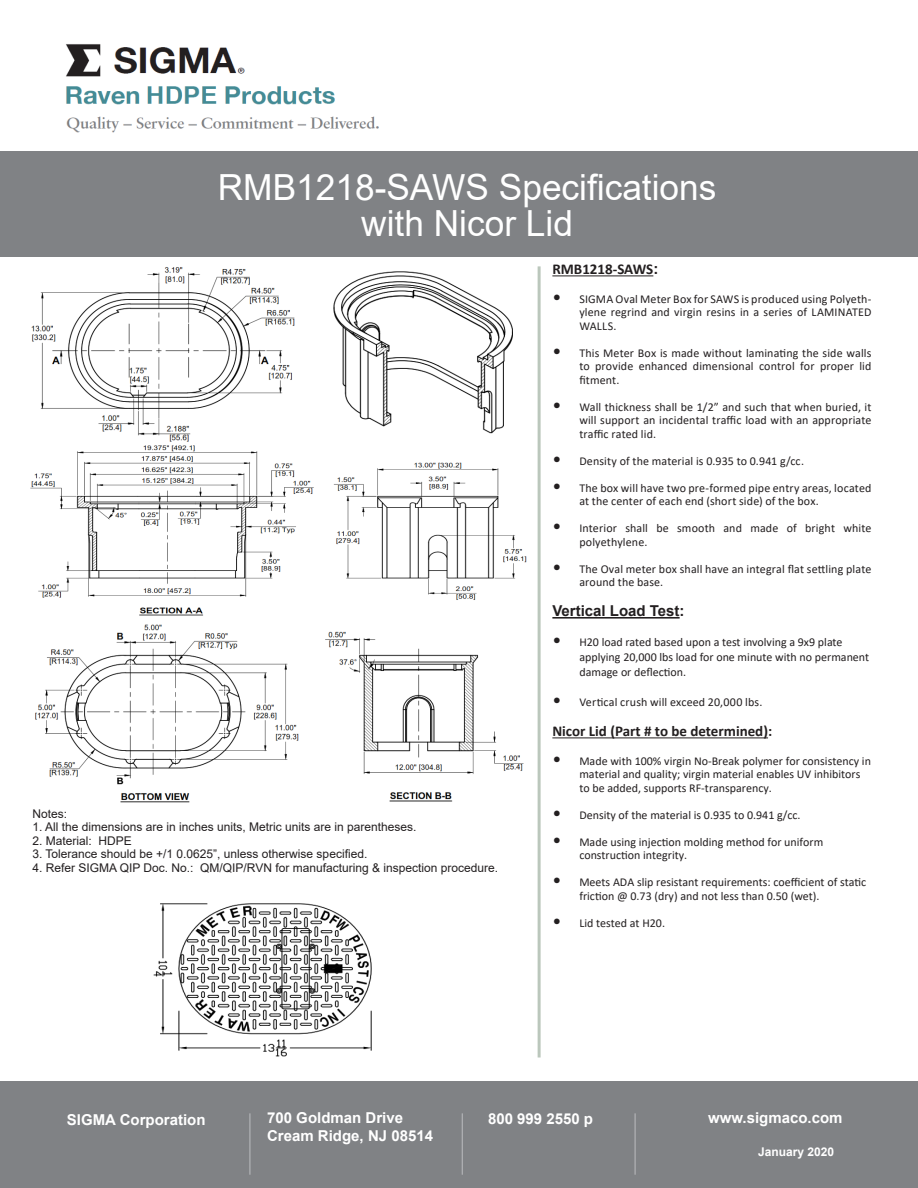
<style>
.page{position:relative;width:918px;height:1188px;background:#fff}
.page>*{position:absolute;margin:0;border:0;box-sizing:border-box;transform-origin:0 0}
.t1{font:36px "Arial";color:#fff}
.t2{font:700 15px "Arial";color:#fff}
.Locations_List{font:700 15px "Calibri";color:#231f20}
.Locations_List-2{font:700 15px "Arial";color:#231f20}
.t3{font:12px/13.5px "Calibri";color:#231f20}
.Locations_List-3{font:12px "Arial";color:#231f20}
.Locations_List-4{font:700 12px "Arial";color:#fff}
.s1{font-family:"Arial"}
.s2{font-size:18px}
</style>
<div class="page">
<img style="left:66px;top:44px;width:313px;height:89px">
<div style="left:0;top:151px;width:918px;height:106px;background:#808285"></div>
<div style="left:0;top:1082px;width:918px;height:106px;background:#808285"></div>
<hr style="left:250px;top:1113px;width:1px;height:62px;background:#bcbdc0">
<hr style="left:462px;top:1113px;width:1px;height:62px;background:#bcbdc0">
<hr style="left:635px;top:1113px;width:1px;height:62px;background:#bcbdc0">
<hr style="left:552px;top:275px;width:101px;height:1px;background:#231f20">
<hr style="left:552px;top:617px;width:128px;height:2px;background:#231f20">
<hr style="left:552px;top:737px;width:216px;height:1px;background:#231f20">
<hr style="left:538px;top:266px;width:3px;height:792px;background:#bbc7bc">
<img style="left:333px;top:271px;width:180px;height:163px">
<img style="left:31px;top:267px;width:264px;height:175px">
<img style="left:30px;top:445px;width:497px;height:171px">
<img style="left:35px;top:624px;width:489px;height:179px">
<img style="left:154px;top:903px;width:218px;height:154px">
<p class="t1" style="left:218px;top:162px;width:500px">RMB1218-SAWS Specifications</p>
<p class="t1" style="left:361px;top:198px;width:213px">with Nicor Lid</p>
<p class="Locations_List-3" style="left:32px;top:805px;width:36px">Notes:</p>
<p class="Locations_List-3" style="left:32px;top:819px;width:386px">1. All the dimensions are in inches units, Metric units are in parentheses.</p>
<p class="Locations_List-3" style="left:32px;top:832px;width:101px">2. Material: HDPE</p>
<p class="Locations_List-3" style="left:32px;top:846px;width:336px">3. Tolerance should be +/1 0.0625”, unless otherwise specified.</p>
<p class="Locations_List-3" style="left:32px;top:859px;width:467px">4. Refer SIGMA QIP Doc. No.: QM/QIP/RVN for manufacturing &amp; inspection procedure.</p>
<p class="Locations_List" style="left:552px;top:259px;width:107px">RMB1218-SAWS<span class="s1">:</span></p>
<p class="t3" style="left:579px;top:292px;width:294px;text-align:justify;text-indent:-27px"><span class="s2">•</span> SIGMA Oval Meter Box for SAWS is produced using Polyeth&shy;ylene regrind and virgin resins in a series of LAMINATED WALLS.</p>
<p class="t3" style="left:579px;top:346px;width:294px;text-align:justify;text-indent:-27px"><span class="s2">•</span> This Meter Box is made without laminating the side walls to provide enhanced dimensional control for proper lid fitment.</p>
<p class="t3" style="left:579px;top:400px;width:294px;text-align:justify;text-indent:-27px"><span class="s2">•</span> Wall thickness shall be 1/2” and such that when buried, it will support an incidental traffic load with an appropriate traffic rated lid.</p>
<p class="t3" style="left:552px;top:454px;width:253px"><span class="s2">•</span> Density of the material is 0.935 to 0.941 g/cc.</p>
<p class="t3" style="left:579px;top:481px;width:294px;text-indent:-27px"><span class="s2">•</span> The box will have two pre-formed pipe entry areas, located at the center of each end (short side) of the box.</p>
<p class="t3" style="left:579px;top:521px;width:294px;text-indent:-27px"><span class="s2">•</span> Interior shall be smooth and made of bright white polyethylene.</p>
<p class="t3" style="left:579px;top:562px;width:294px;text-indent:-27px"><span class="s2">•</span> The Oval meter box shall have an integral flat settling plate around the base.</p>
<p class="Locations_List-2" style="left:552px;top:600px;width:134px">Vertical Load Test:</p>
<p class="t3" style="left:579px;top:634px;width:291px;line-height:15px;text-indent:-27px"><span class="s2">•</span> H20 load rated based upon a test involving a 9x9 plate applying 20,000 lbs load for one minute with no permanent damage or deflection.</p>
<p class="t3" style="left:552px;top:695px;width:212px"><span class="s2">•</span> Vertical crush will exceed 20,000 lbs.</p>
<p class="Locations_List" style="left:552px;top:721px;width:221px">Nicor Lid (Part # to be determined):</p>
<p class="t3" style="left:579px;top:754px;width:293px;text-indent:-27px"><span class="s2">•</span> Made with 100% virgin No-Break polymer for consistency in material and quality; virgin material enables UV inhibitors to be added, supports RF-transparency.</p>
<p class="t3" style="left:552px;top:808px;width:250px"><span class="s2">•</span> Density of the material is 0.935 to 0.941 g/cc.</p>
<p class="t3" style="left:579px;top:835px;width:245px;text-indent:-27px"><span class="s2">•</span> Made using injection molding method for uniform construction integrity.</p>
<p class="t3" style="left:579px;top:875px;width:288px;text-indent:-27px"><span class="s2">•</span> Meets ADA slip resistant requirements: coefficient of static friction @ 0.73 (dry) and not less than 0.50 (wet).</p>
<p class="t3" style="left:552px;top:916px;width:114px"><span class="s2">•</span> Lid tested at H20.</p>
<p class="t2" style="left:267px;top:1107px;width:137px">700 Goldman Drive</p>
<p class="t2" style="left:267px;top:1125px;width:167px">Cream Ridge, NJ 08514</p>
<p class="t2" style="left:67px;top:1109px;width:140px">SIGMA Corporation</p>
<p class="t2" style="left:488px;top:1108px;width:107px">800 999 2550 p</p>
<p class="t2" style="left:708px;top:1107px;width:136px">www.sigmaco.com</p>
<p class="Locations_List-4" style="left:758px;top:1144px;width:78px">January 2020</p>
</div>
